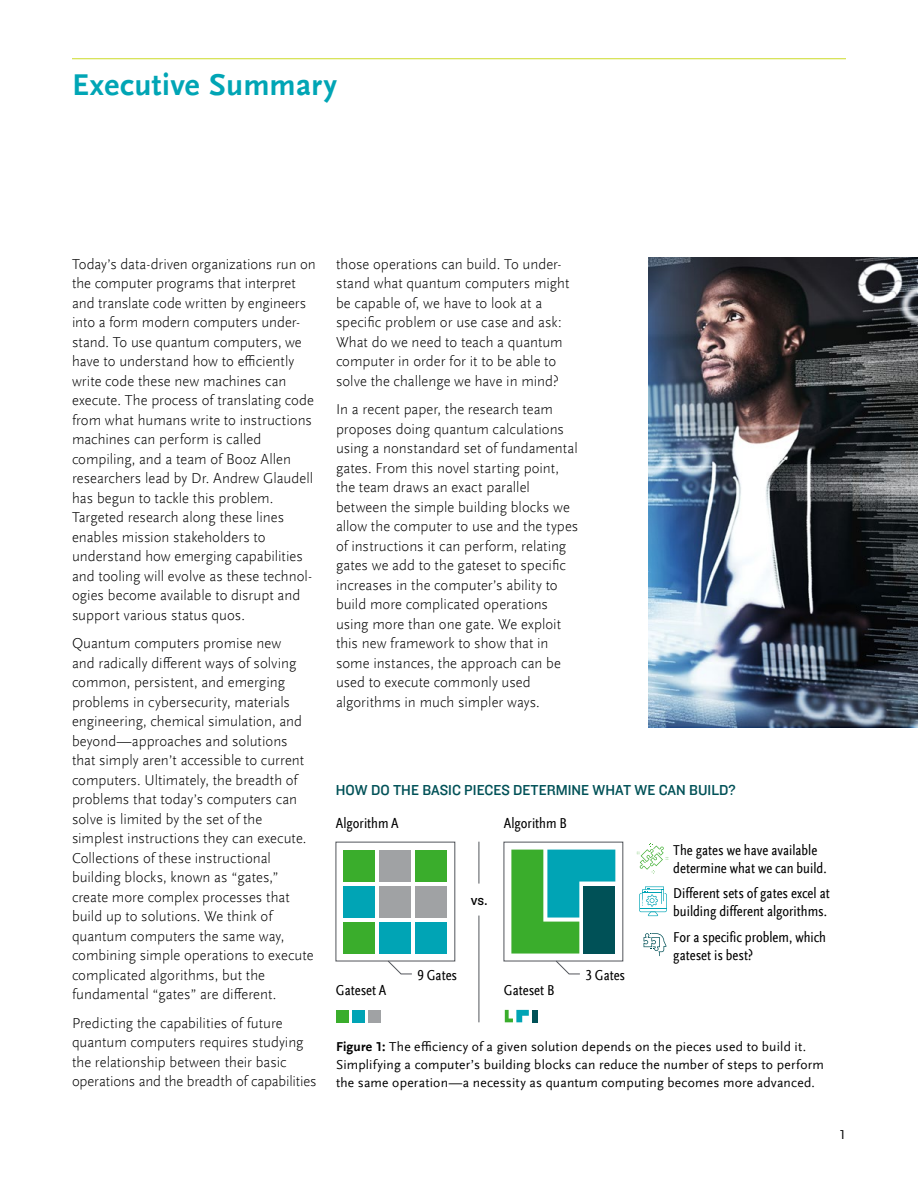
<style>
.page{position:relative;width:918px;height:1188px;background:#fff}
.page>*{position:absolute;margin:0;border:0;box-sizing:border-box;transform-origin:0 0}
.t1{font:700 31.5px "Scala Sans Offc";letter-spacing:.01em;color:#00a5b5}
.t2{font:300 15px/19.5px "Scala Sans Offc";color:#000}
.t3{font:condensed 15px/18px "Scala Sans Offc";color:#000}
.t4{font:15px "Knockout 31 Junior Middlewt";color:#005157}
.t5{font:15px "Knockout 31 Junior Middlewt";color:#000}
.t6{font:13.5px/18px "Scala Sans Offc";letter-spacing:.015em;color:#000}
.s1{font-weight:700}
</style>
<div class="page">
<hr style="left:72px;top:58px;width:774px;height:1px;background:#cddb29">
<div style="left:343px;top:850px;width:32px;height:32px;background:#3aad2c"></div>
<div style="left:379px;top:850px;width:32px;height:32px;background:#a0a2a4"></div>
<div style="left:415px;top:850px;width:32px;height:32px;background:#3aad2c"></div>
<div style="left:343px;top:886px;width:32px;height:32px;background:#00a4b5"></div>
<div style="left:379px;top:886px;width:32px;height:32px;background:#a0a2a4"></div>
<div style="left:415px;top:886px;width:32px;height:32px;background:#a0a2a4"></div>
<div style="left:343px;top:922px;width:32px;height:32px;background:#3aad2c"></div>
<div style="left:379px;top:922px;width:32px;height:32px;background:#00a4b5"></div>
<div style="left:415px;top:922px;width:32px;height:32px;background:#00a4b5"></div>
<svg style="left:511px;top:850px;width:104px;height:104px;background:#2d9e6f"></svg>
<div style="left:532px;top:1010px;width:6px;height:12px;background:#005157"></div>
<svg style="left:505px;top:1010px;width:24px;height:12px"></svg>
<div style="left:336px;top:1010px;width:13px;height:12px;background:#3aad2c"></div>
<div style="left:352px;top:1010px;width:13px;height:12px;background:#00a4b5"></div>
<div style="left:368px;top:1010px;width:13px;height:12px;background:#a0a2a4"></div>
<svg style="left:387px;top:960px;width:26px;height:15px"></svg>
<svg style="left:555px;top:960px;width:26px;height:15px"></svg>
<svg style="left:637px;top:843px;width:31px;height:31px"></svg>
<svg style="left:639px;top:886px;width:28px;height:30px"></svg>
<svg style="left:644px;top:933px;width:22px;height:23px"></svg>
<hr style="left:479px;top:842px;width:1px;height:42px;background:#52555b">
<hr style="left:479px;top:916px;width:1px;height:106px;background:#52555b">
<img style="left:648px;top:258px;width:270px;height:470px">
<h1 class="t1" style="left:72px;top:67px;width:267px">Executive Summary</h1>
<p class="t2" style="left:72px;top:255px;width:245px">Today’s data-driven organizations run on the computer programs that interpret and translate code written by engineers into a form modern computers under&shy;stand. To use quantum computers, we have to understand how to efficiently write code these new machines can execute. The process of translating code from what humans write to instructions machines can perform is called compiling, and a team of Booz Allen researchers lead by Dr. Andrew Glaudell has begun to tackle this problem.<br>Targeted research along these lines enables mission stakeholders to understand how emerging capabilities and tooling will evolve as these technol&shy;ogies become available to disrupt and support various status quos.</p>
<p class="t2" style="left:72px;top:634px;width:243px">Quantum computers promise new<br>and radically different ways of solving common, persistent, and emerging problems in cybersecurity, materials engineering, chemical simulation, and beyond—approaches and solutions that simply aren’t accessible to current computers. Ultimately, the breadth of problems that today’s computers can solve is limited by the set of the simplest instructions they can execute.<br>Collections of these instructional building blocks, known as “gates,” create more complex processes that build up to solutions. We think of quantum computers the same way, combining simple operations to execute complicated algorithms, but the fundamental “gates” are different.</p>
<p class="t2" style="left:72px;top:1014px;width:246px">Predicting the capabilities of future quantum computers requires studying the relationship between their basic operations and the breadth of capabilities</p>
<p class="t2" style="left:336px;top:255px;width:235px">those operations can build. To under&shy;stand what quantum computers might be capable of, we have to look at a specific problem or use case and ask:<br>What do we need to teach a quantum computer in order for it to be able to solve the challenge we have in mind?</p>
<p class="t2" style="left:336px;top:400px;width:244px">In a recent paper, the research team proposes doing quantum calculations using a nonstandard set of fundamental gates. From this novel starting point, the team draws an exact parallel between the simple building blocks we allow the computer to use and the types of instructions it can perform, relating gates we add to the gateset to specific increases in the computer’s ability to build more complicated operations using more than one gate. We exploit this new framework to show that in some instances, the approach can be used to execute commonly used algorithms in much simpler ways.</p>
<p class="t4" style="left:336px;top:780px;width:401px">HOW DO THE BASIC PIECES DETERMINE WHAT WE CAN BUILD?</p>
<p class="t3" style="left:336px;top:814px;width:64px">Algorithm A</p>
<p class="t3" style="left:504px;top:814px;width:65px">Algorithm B</p>
<p class="t3" style="left:336px;top:981px;width:52px">Gateset A</p>
<p class="t5" style="left:471px;top:890px;width:19px">vs.</p>
<p class="t3" style="left:418px;top:967px;width:41px">9 Gates</p>
<p class="t3" style="left:504px;top:981px;width:52px">Gateset B</p>
<p class="t3" style="left:586px;top:967px;width:41px">3 Gates</p>
<p class="t3" style="left:673px;top:841px;width:155px">The gates we have available determine what we can build.</p>
<p class="t3" style="left:673px;top:884px;width:158px">Different sets of gates excel at building different algorithms.</p>
<p class="t3" style="left:673px;top:928px;width:154px">For a specific problem, which gateset is best?</p>
<p class="t6" style="left:336px;top:1038px;width:490px"><span class="s1">Figure 1:</span> The efficiency of a given solution depends on the pieces used to build it.<br>Simplifying a computer’s building blocks can reduce the number of steps to perform the same operation—a necessity as quantum computing becomes more advanced.</p>
<p class="t6" style="left:839px;top:1126px;width:8px">1</p>
</div>
